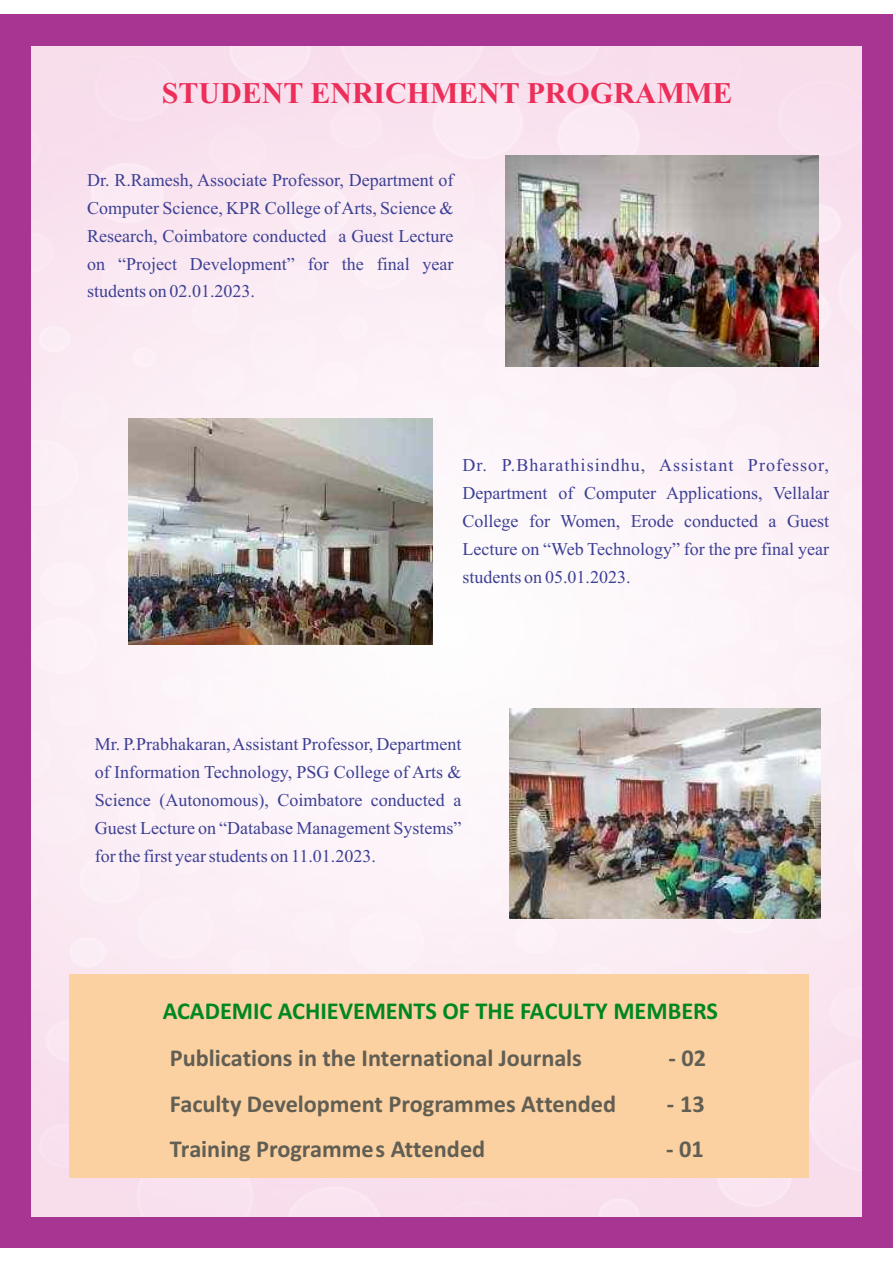
<style>
.page{position:relative;width:893px;height:1263px;background:#fff}
.page>*{position:absolute;margin:0;border:0;box-sizing:border-box;transform-origin:0 0}
.t1{font:700 30px "Times New Roman";color:#ed2e59}
.t2{font:700 24.3px "Calibri";color:#615e54}
.t3{font:700 24.3px "Calibri";color:#008721}
.t4{font:18px/27.9px "Times New Roman";color:#3d4094;text-align:justify}
</style>
<div class="page">
<div style="left:0;top:15px;width:893px;height:1233px;background:linear-gradient(to right,#a63691,#a63691)"></div>
<img style="left:32px;top:47px;width:829px;height:1169px">
<img style="left:506px;top:155px;width:313px;height:211px">
<img style="left:129px;top:419px;width:304px;height:226px">
<img style="left:509px;top:708px;width:311px;height:210px">
<div style="left:69px;top:974px;width:739px;height:204px;background:#fcd1a1"></div>
<h1 class="t1" style="left:162px;top:83px;width:572px">STUDENT ENRICHMENT PROGRAMME</h1>
<p class="t4" style="left:87px;top:167px;width:368px">Dr. R.Ramesh, Associate Professor, Department of Computer Science, KPR College of Arts, Science &amp; Research, Coimbatore conducted a Guest Lecture on “Project Development” for the final year students on 02.01.2023.</p>
<p class="t4" style="left:463px;top:453px;width:368px">Dr. P.Bharathisindhu, Assistant Professor, Department of Computer Applications, Vellalar College for Women, Erode conducted a Guest Lecture on “Web Technology” for the pre final year students on 05.01.2023.</p>
<p class="t4" style="left:95px;top:732px;width:368px">Mr. P.Prabhakaran, Assistant Professor, Department of Information Technology, PSG College of Arts &amp; Science (Autonomous), Coimbatore conducted a Guest Lecture on “Database Management Systems” for the first year students on 11.01.2023.</p>
<h2 class="t3" style="left:163px;top:1000px;width:557px">ACADEMIC ACHIEVEMENTS OF THE FACULTY MEMBERS</h2>
<h2 class="t2" style="left:170px;top:1048px;width:414px">Publications in the International Journals</h2>
<h2 class="t2" style="left:669px;top:1048px;width:39px">- 02</h2>
<h2 class="t2" style="left:170px;top:1093px;width:448px">Faculty Development Programmes Attended</h2>
<h2 class="t2" style="left:667px;top:1093px;width:39px">- 13</h2>
<h2 class="t2" style="left:170px;top:1139px;width:317px">Training Programmes Attended</h2>
<h2 class="t2" style="left:666px;top:1139px;width:39px">-01</h2>
</div>
